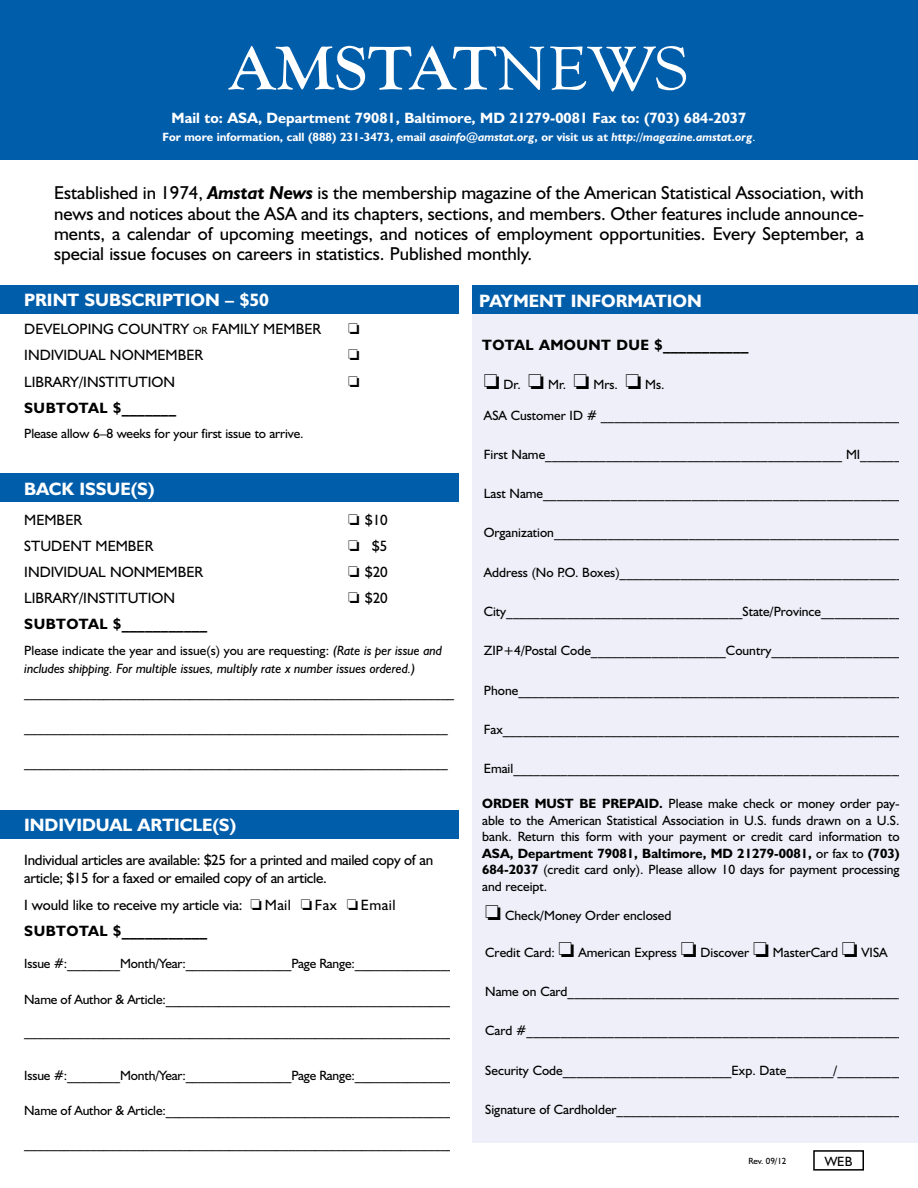
<style>
.page{position:relative;width:918px;height:1188px;background:#fff}
.page>*{position:absolute;margin:0;border:0;box-sizing:border-box;transform-origin:0 0}
.t1{font:700 64.2px "Goudy Old Style T";color:#fff;scale:1.05 1}
.t2{font:18.75px/20.2px "Humanist 521 BT";color:#000;text-align:justify}
.t3{font:700 18px "Humanist 521 BT";color:#fff}
.t4{font:15px/26.1px "Humanist 521 BT";color:#000}
.t5{font:15px/18px "Humanist 521 BT";letter-spacing:-.02em;color:#000}
.t6{font:700 15px "Humanist 521 BT";color:#fff}
.t7{font:700 15px "Humanist 521 BT";letter-spacing:.03em;color:#000}
.t8{font:13.5px/16.5px "Humanist 521 BT";color:#000;text-align:justify}
.t9{font:italic 13.5px/18px "Humanist 521 BT";letter-spacing:-.01em;color:#000}
.t10{font:13.5px "Humanist 521 BT";color:#000}
.t11{font:700 12px "Humanist 521 BT";color:#fff}
.t12{font:9px "Humanist 521 BT";color:#000}
.s1{font-weight:400;font-size:63.75px}
.s2{font-style:italic}
.s3{font-weight:400}
.s4{font-weight:700;font-style:italic}
.s5{font-size:10.5px}
.s6{font-style:normal}
.s7{font-weight:700}
</style>
<div class="page">
<div style="left:813px;top:1150px;width:51px;height:21px;border:2px solid #000"></div>
<div style="left:0;top:0;width:918px;height:160px;background:#005daa"></div>
<div style="left:472px;top:285px;width:446px;height:858px;background:#eeeff8"></div>
<div style="left:472px;top:285px;width:446px;height:29px;background:#005daa"></div>
<div style="left:0;top:285px;width:459px;height:29px;background:#005daa"></div>
<div style="left:0;top:474px;width:459px;height:28px;background:#005daa"></div>
<div style="left:0;top:810px;width:459px;height:29px;background:#005daa"></div>
<h1 class="t1" style="left:229px;top:32px;width:439px">AMSTAT<span class="s1">NEWS</span></h1>
<p class="t6" style="left:172px;top:108px;width:576px">Mail to: ASA, Department 79081, Baltimore, MD 21279-0081 Fax to: (703) 684-2037</p>
<p class="t11" style="left:163px;top:129px;width:594px">For more information, call (888) 231-3473, email <span class="s2">asainfo@amstat.org</span>, or visit us at <span class="s2">http://magazine.amstat.org</span><span class="s3">.</span></p>
<p class="t2" style="left:54px;top:182px;width:812px">Established in 1974, <span class="s4">Amstat News</span> is the membership magazine of the American Statistical Association, with news and notices about the ASA and its chapters, sections, and members. Other features include announce&shy;ments, a calendar of upcoming meetings, and notices of employment opportunities. Every September, a special issue focuses on careers in statistics. Published monthly.</p>
<h3 class="t3" style="left:24px;top:289px;width:247px">PRINT SUBSCRIPTION – $50</h3>
<p class="t4" style="left:24px;top:316px;width:298px">DEVELOPING COUNTRY <span class="s5">OR</span> FAMILY MEMBER</p>
<p class="t4" style="left:24px;top:342px;width:180px">INDIVIDUAL NONMEMBER</p>
<p class="t4" style="left:24px;top:368px;width:153px">LIBRARY/INSTITUTION</p>
<p class="t7" style="left:24px;top:398px;width:153px">SUBTOTAL $_______</p>
<p class="t8" style="left:24px;top:425px;width:281px">Please allow 6–8 weeks for your first issue to arrive.</p>
<h3 class="t3" style="left:24px;top:477px;width:132px">BACK ISSUE(S)</h3>
<p class="t4" style="left:24px;top:507px;width:59px">MEMBER</p>
<p class="t4" style="left:348px;top:507px;width:41px">□ $10</p>
<p class="t4" style="left:24px;top:533px;width:131px">STUDENT MEMBER</p>
<p class="t4" style="left:348px;top:533px;width:41px">□ $5</p>
<p class="t4" style="left:24px;top:559px;width:180px">INDIVIDUAL NONMEMBER</p>
<p class="t4" style="left:348px;top:559px;width:41px">□ $20</p>
<p class="t4" style="left:24px;top:585px;width:153px">LIBRARY/INSTITUTION</p>
<p class="t4" style="left:348px;top:585px;width:41px">□ $20</p>
<p class="t7" style="left:24px;top:615px;width:185px">SUBTOTAL $___________</p>
<p class="t9" style="left:24px;top:641px;width:419px"><span class="s6">Please indicate the year and issue(s) you are requesting:</span> (Rate is per issue and includes shipping. For multiple issues, multiply rate x number issues ordered.)</p>
<p class="t8" style="left:24px;top:684px;width:432px">_________________________________________________________________</p>
<p class="t8" style="left:24px;top:719px;width:425px">________________________________________________________________</p>
<p class="t8" style="left:24px;top:754px;width:425px">________________________________________________________________</p>
<h3 class="t3" style="left:24px;top:814px;width:214px">INDIVIDUAL ARTICLE(S)</h3>
<p class="t5" style="left:24px;top:851px;width:410px">Individual articles are available: $25 for a printed and mailed copy of an article; $15 for a faxed or emailed copy of an article.</p>
<p class="t4" style="left:24px;top:891px;width:373px">I would like to receive my article via: □ Mail □ Fax □ Email<br><span class="s7">SUBTOTAL $___________</span></p>
<p class="t8" style="left:24px;top:955px;width:431px">Issue #:________Month/Year:________________Page Range:_______________</p>
<p class="t8" style="left:24px;top:991px;width:434px">Name of Author &amp; Article:____________________________________________</p>
<p class="t8" style="left:24px;top:1023px;width:432px">_________________________________________________________________</p>
<p class="t8" style="left:24px;top:1067px;width:431px">Issue #:________Month/Year:________________Page Range:_______________</p>
<p class="t8" style="left:24px;top:1102px;width:434px">Name of Author &amp; Article:____________________________________________</p>
<p class="t8" style="left:24px;top:1135px;width:432px">_________________________________________________________________</p>
<h3 class="t3" style="left:479px;top:290px;width:224px">PAYMENT INFORMATION</h3>
<p class="t7" style="left:482px;top:335px;width:268px">TOTAL AMOUNT DUE $___________</p>
<p class="t8" style="left:484px;top:376px;width:182px">□ Dr. □ Mr. □ Mrs. □ Ms.</p>
<p class="t8" style="left:484px;top:406px;width:422px">ASA Customer ID # _____________________________________________</p>
<p class="t8" style="left:484px;top:446px;width:419px">First Name____________________________________________ MI______</p>
<p class="t8" style="left:484px;top:485px;width:419px">Last Name_____________________________________________________</p>
<p class="t8" style="left:484px;top:524px;width:423px">Organization____________________________________________________</p>
<p class="t8" style="left:484px;top:564px;width:421px">Address (No P.O. Boxes)__________________________________________</p>
<p class="t8" style="left:484px;top:603px;width:427px">City___________________________________State/Province_____________</p>
<p class="t8" style="left:484px;top:642px;width:431px">ZIP+4/Postal Code____________________Country_____________________</p>
<p class="t8" style="left:484px;top:682px;width:428px">Phone__________________________________________________________</p>
<p class="t8" style="left:484px;top:721px;width:426px">Fax____________________________________________________________</p>
<p class="t8" style="left:484px;top:760px;width:423px">Email__________________________________________________________</p>
<p class="t8" style="left:482px;top:795px;width:419px"><span class="s7">ORDER MUST BE PREPAID.</span> Please make check or money order pay&shy;able to the American Statistical Association in U.S. funds drawn on a U.S. bank. Return this form with your payment or credit card information to <span class="s7">ASA, Department 79081, Baltimore, MD 21279-0081,</span> or fax to <span class="s7">(703)<br>684-2037</span> (credit card only). Please allow 10 days for payment processing and receipt.</p>
<p class="t8" style="left:485px;top:907px;width:188px">□ Check/Money Order enclosed</p>
<p class="t8" style="left:485px;top:944px;width:404px">Credit Card: □ American Express □ Discover □ MasterCard □ VISA</p>
<p class="t8" style="left:485px;top:983px;width:421px">Name on Card__________________________________________________</p>
<p class="t8" style="left:485px;top:1022px;width:428px">Card #_________________________________________________________</p>
<p class="t8" style="left:485px;top:1061px;width:421px">Security Code_________________________Exp. Date_______/__________</p>
<p class="t8" style="left:485px;top:1101px;width:423px">Signature of Cardholder___________________________________________</p>
<p class="t12" style="left:748px;top:1156px;width:40px">Rev. 09/12</p>
<p class="t10" style="left:825px;top:1153px;width:29px">WEB</p>
</div>
